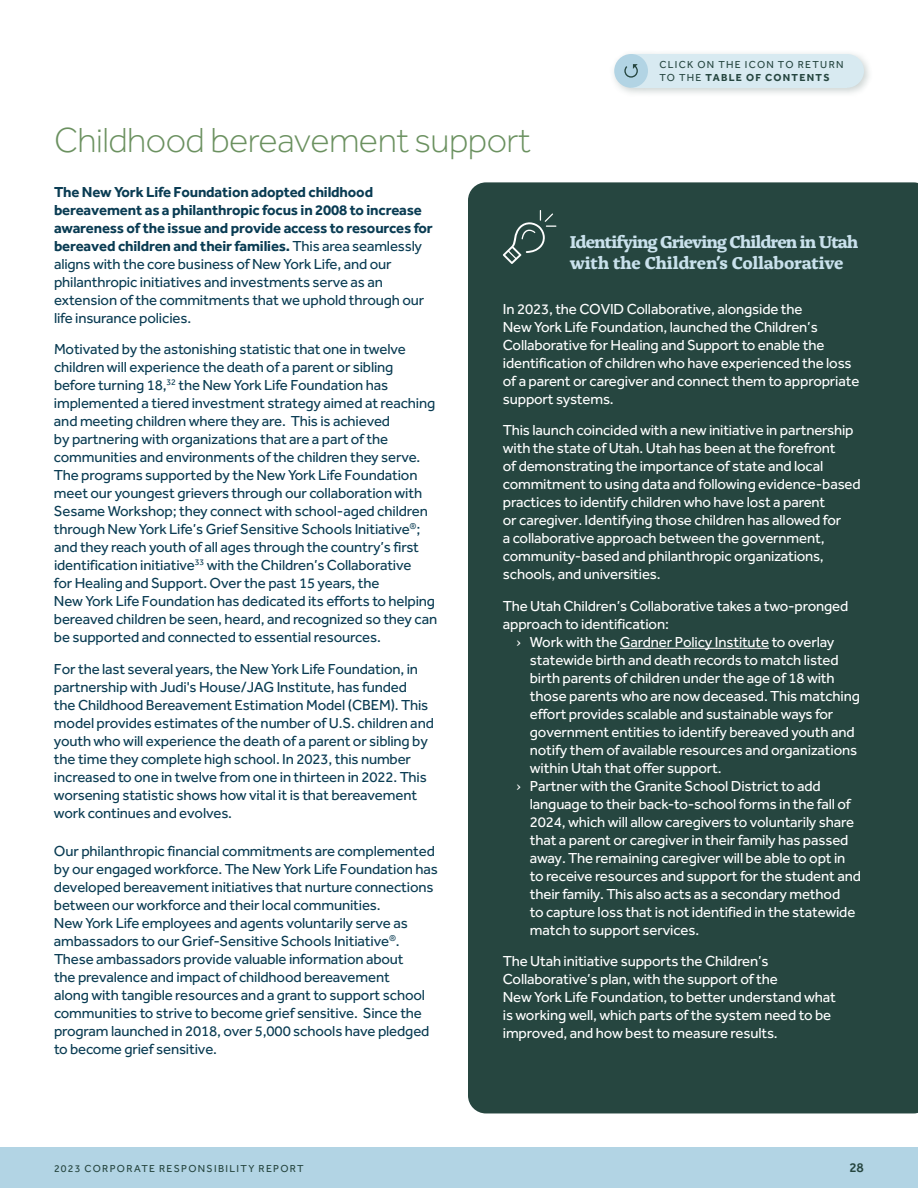
<style>
.page{position:relative;width:918px;height:1188px;background:#fff}
.page>*{position:absolute;margin:0;border:0;box-sizing:border-box;transform-origin:0 0}
.t1{font:300 36px "Effra";letter-spacing:-.015em;color:#6b9160}
.t2{font:700 18px/21px "Alda Pro";letter-spacing:-.045em;color:#c9e1ec}
.t3{font:15px/18px "Effra";letter-spacing:-.01em;color:#0a3c53}
.t4{font:15px/18px "Effra";letter-spacing:-.01em;color:#fff}
.t5{font:500 13.5px "Effra";color:#264640}
.t6{font:10.5px/13.5px "Effra";letter-spacing:.125em;color:#264640}
.s1{font-weight:700}
.s2{font-family:"Alda Pro"}
</style>
<div class="page">
<div style="left:468px;top:182px;width:450px;height:931px;background:#264640"></div>
<div style="left:0;top:1148px;width:918px;height:40px;background:#b2d4e4"></div>
<div style="left:608px;top:48px;width:265px;height:50px;background:#264640;opacity:.25"></div>
<div style="left:631px;top:54px;width:216px;height:34px;background:#d8eaf1"></div>
<div style="left:830px;top:54px;width:34px;height:34px;background:#d8eaf1;border-radius:50%"></div>
<div style="left:614px;top:54px;width:34px;height:34px;background:#b2d4e4;border-radius:50%"></div>
<svg style="left:624px;top:64px;width:14px;height:14px"></svg>
<hr style="left:620px;top:648px;width:149px;height:1px;background:#fff">
<svg style="left:503px;top:210px;width:54px;height:54px;background:#3d5a54"></svg>
<p class="t6" style="left:659px;top:57px;width:186px">CLICK ON THE ICON TO RETURN<br>TO THE <span class="s1">TABLE OF CONTENTS</span></p>
<h1 class="t1" style="left:54px;top:120px;width:478px">Childhood bereavement support</h1>
<p class="t3" style="left:54px;top:183px;width:380px"><span class="s1">The New York Life Foundation adopted childhood bereavement as a philanthropic focus in 2008 to increase awareness of the issue and provide access to resources for bereaved children and their families.</span> This area seamlessly aligns with the core business of New York Life, and our philanthropic initiatives and investments serve as an extension of the commitments that we uphold through our life insurance policies.</p>
<p class="t3" style="left:54px;top:340px;width:385px">Motivated by the astonishing statistic that one in twelve children will experience the death of a parent or sibling before turning 18,<sup>32</sup> the New York Life Foundation has implemented a tiered investment strategy aimed at reaching and meeting children where they are. This is achieved<br>by partnering with organizations that are a part of the communities and environments of the children they serve.<br>The programs supported by the New York Life Foundation meet our youngest grievers through our collaboration with Sesame Workshop; they connect with school-aged children through New York Life’s Grief Sensitive Schools Initiative<sup>®</sup>; and they reach youth of all ages through the country’s first identification initiative<sup>33</sup> with the Children’s Collaborative<br>for Healing and Support. Over the past 15 years, the<br>New York Life Foundation has dedicated its efforts to helping bereaved children be seen, heard, and recognized so they can be supported and connected to essential resources.</p>
<p class="t3" style="left:54px;top:660px;width:381px">For the last several years, the New York Life Foundation, in partnership with Judi's House/JAG Institute, has funded<br>the Childhood Bereavement Estimation Model (CBEM). This model provides estimates of the number of U.S. children and youth who will experience the death of a parent or sibling by the time they complete high school. In 2023, this number increased to one in twelve from one in thirteen in 2022. This worsening statistic shows how vital it is that bereavement work continues and evolves.</p>
<p class="t3" style="left:54px;top:842px;width:385px">Our philanthropic financial commitments are complemented by our engaged workforce. The New York Life Foundation has developed bereavement initiatives that nurture connections between our workforce and their local communities.<br>New York Life employees and agents voluntarily serve as ambassadors to our Grief-Sensitive Schools Initiative<sup>®</sup>.<br>These ambassadors provide valuable information about<br>the prevalence and impact of childhood bereavement<br>along with tangible resources and a grant to support school communities to strive to become grief sensitive. Since the program launched in 2018, over 5,000 schools have pledged to become grief sensitive.</p>
<p class="t2" style="left:570px;top:229px;width:290px">Identifying Grieving Children in Utah with the Children’s Collaborative</p>
<p class="t4" style="left:503px;top:300px;width:358px">In 2023, the COVID Collaborative, alongside the<br>New York Life Foundation, launched the Children’s Collaborative for Healing and Support to enable the identification of children who have experienced the loss of a parent or caregiver and connect them to appropriate support systems.</p>
<p class="t4" style="left:503px;top:421px;width:359px">This launch coincided with a new initiative in partnership with the state of Utah. Utah has been at the forefront<br>of demonstrating the importance of state and local commitment to using data and following evidence-based practices to identify children who have lost a parent<br>or caregiver. Identifying those children has allowed for<br>a collaborative approach between the government, community-based and philanthropic organizations, schools, and universities.</p>
<p class="t4" style="left:503px;top:597px;width:347px">The Utah Children’s Collaborative takes a two-pronged approach to identification:</p>
<p class="t4" style="left:516px;top:633px;width:320px"><span class="s2">›</span> Work with the Gardner Policy Institute to overlay</p>
<p class="t4" style="left:530px;top:651px;width:310px">statewide birth and death records to match listed</p>
<p class="t4" style="left:530px;top:669px;width:306px">birth parents of children under the age of 18 with</p>
<p class="t4" style="left:530px;top:687px;width:332px">those parents who are now deceased. This matching</p>
<p class="t4" style="left:530px;top:705px;width:305px">effort provides scalable and sustainable ways for</p>
<p class="t4" style="left:530px;top:723px;width:326px">government entities to identify bereaved youth and</p>
<p class="t4" style="left:530px;top:741px;width:329px">notify them of available resources and organizations</p>
<p class="t4" style="left:530px;top:759px;width:193px">within Utah that offer support.</p>
<p class="t4" style="left:516px;top:777px;width:306px"><span class="s2">›</span> Partner with the Granite School District to add</p>
<p class="t4" style="left:530px;top:795px;width:323px">language to their back-to-school forms in the fall of</p>
<p class="t4" style="left:530px;top:813px;width:326px">2024, which will allow caregivers to voluntarily share</p>
<p class="t4" style="left:530px;top:831px;width:320px">that a parent or caregiver in their family has passed</p>
<p class="t4" style="left:530px;top:849px;width:317px">away. The remaining caregiver will be able to opt in</p>
<p class="t4" style="left:530px;top:867px;width:333px">to receive resources and support for the student and</p>
<p class="t4" style="left:530px;top:885px;width:312px">their family. This also acts as a secondary method</p>
<p class="t4" style="left:530px;top:903px;width:327px">to capture loss that is not identified in the statewide</p>
<p class="t4" style="left:530px;top:921px;width:171px">match to support services.</p>
<p class="t4" style="left:503px;top:952px;width:335px">The Utah initiative supports the Children’s Collaborative’s plan, with the support of the<br>New York Life Foundation, to better understand what is working well, which parts of the system need to be improved, and how best to measure results.</p>
<p class="t6" style="left:54px;top:1161px;width:251px">2023 CORPORATE RESPONSIBILITY REPORT</p>
<p class="t5" style="left:849px;top:1159px;width:16px">28</p>
</div>
